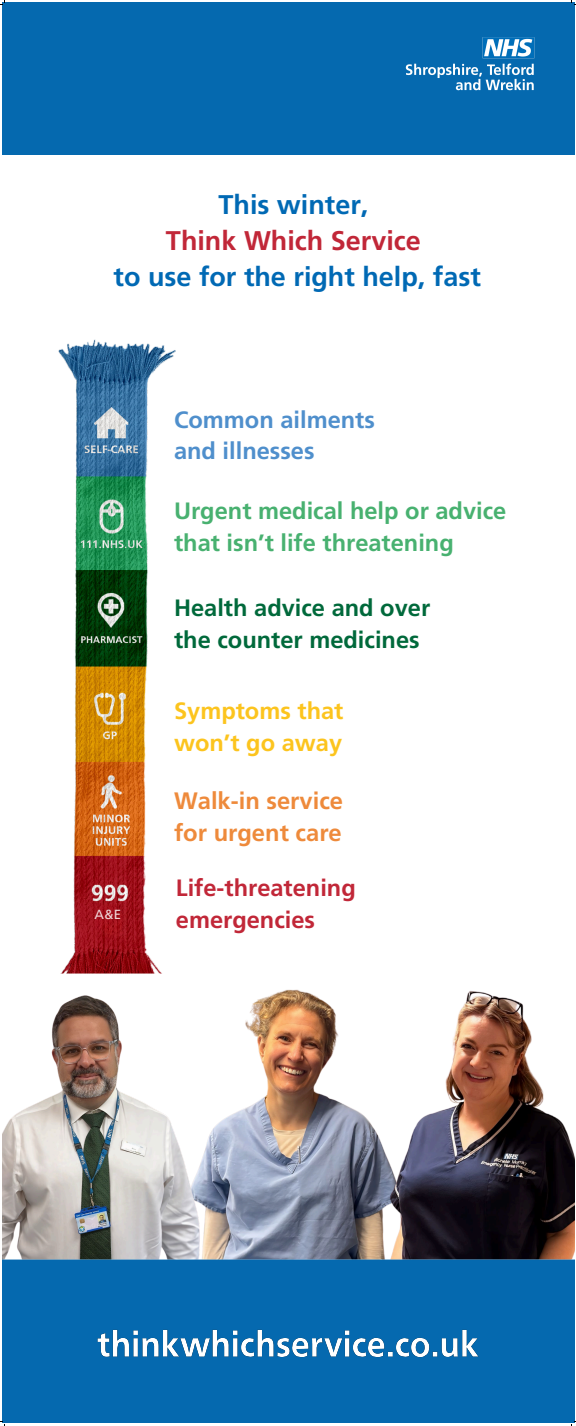
<style>
.page{position:relative;width:576px;height:1426px;background:#fff}
.page>*{position:absolute;margin:0;border:0;box-sizing:border-box;transform-origin:0 0}
.t1{font:700 26.98px/36px "Frutiger";color:#0069b4;text-align:center}
.t2{font:700 23.75px/31.7px "Frutiger";color:#ee8a3b}
.t3{font:700 23.62px/31.5px "Frutiger";color:#48b170}
.t4{font:700 23.62px/31.5px "Frutiger";color:#00693b}
.t5{font:700 23.62px/31.5px "Frutiger";color:#c12738}
.t6{font:700 23.62px/31.5px "Frutiger";color:#4f8fcc}
.t7{font:700 23.62px/31.5px "Frutiger";color:#fcc41e}
.t8{font:13.22px "Frutiger";color:#fff}
.s1{color:#c12738}
</style>
<div class="page">
<img style="left:58px;top:340px;width:118px;height:553px">
<div style="left:2px;top:2px;width:572px;height:152px;background:#0569af"></div>
<img style="left:73px;top:893px;width:74px;height:57px">
<img style="left:2px;top:950px;width:572px;height:277px">
<img style="left:2px;top:1227px;width:572px;height:196px">
<img style="left:87px;top:1321px;width:402px;height:44px">
<img style="left:400px;top:29px;width:151px;height:66px">
<svg style="left:0;top:0;width:5px;height:5px"></svg>
<svg style="left:571px;top:0;width:5px;height:5px"></svg>
<h2 class="t1" style="left:113px;top:186px;width:369px">This winter,<br><span class="s1">Think Which Service<br></span>to use for the right help, fast</h2>
<p class="t6" style="left:174px;top:404px;width:202px">Common ailments and illnesses</p>
<p class="t3" style="left:174px;top:495px;width:334px">Urgent medical help or advice that isn’t life threatening</p>
<h1 class="t4" style="left:174px;top:592px;width:257px">Health advice and over the counter medicines</h1>
<p class="t7" style="left:174px;top:695px;width:171px">Symptoms that won’t go away</p>
<p class="t8" style="left:94px;top:906px;width:28px">A&amp;E</p>
<p class="t2" style="left:174px;top:785px;width:170px">Walk-in service for urgent care</p>
<h2 class="t5" style="left:176px;top:872px;width:181px">Life-threatening emergencies</h2>
</div>
